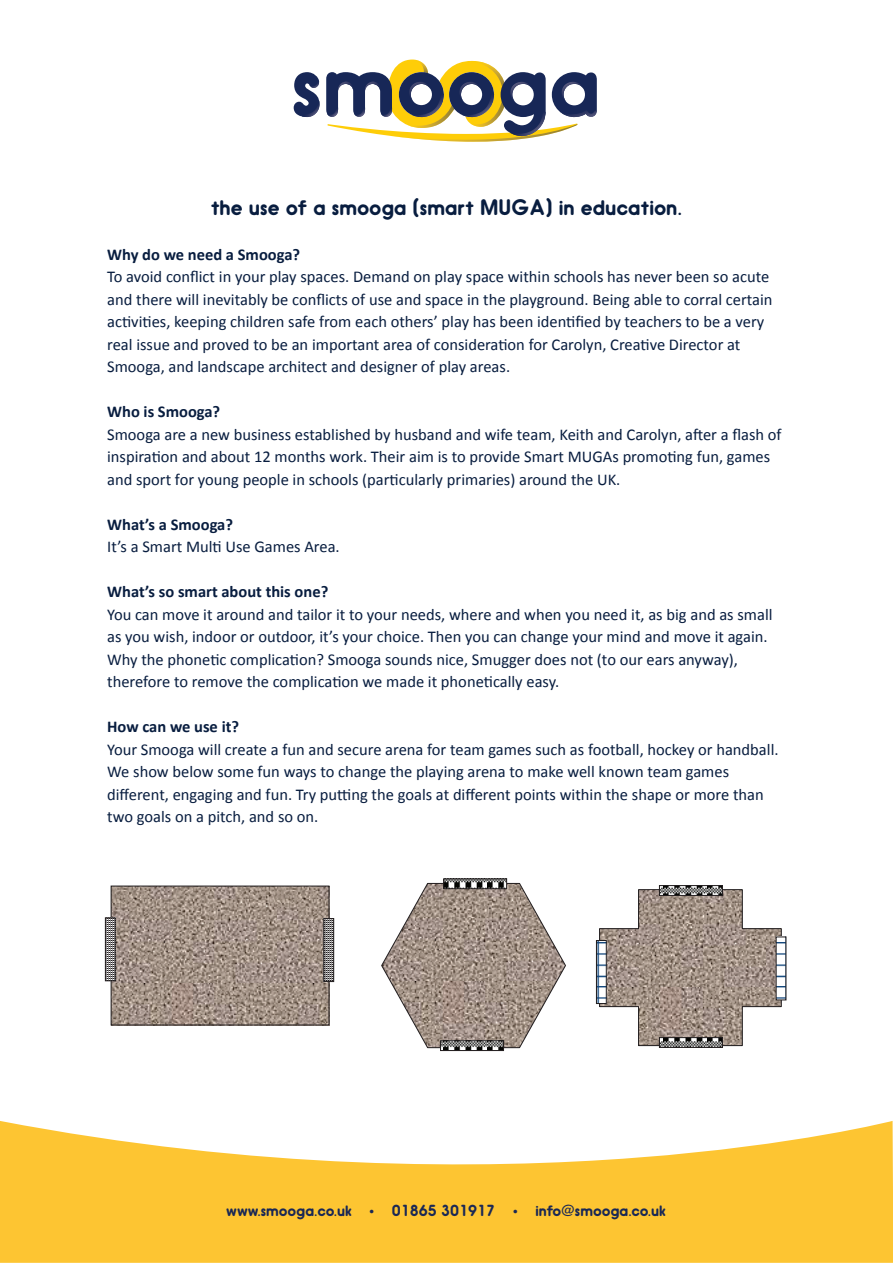
<style>
.page{position:relative;width:893px;height:1263px;background:#fff}
.page>*{position:absolute;margin:0;border:0;box-sizing:border-box;transform-origin:0 0}
.t1{font:21px "Hiruko";color:#081d3f}
.t2{font:16.5px/22.5px "Calibri";color:#081d3f}
.t3{font:700 16.5px "Calibri";color:#081d3f}
.t4{font:15px "Hiruko";color:#1a2855}
</style>
<div class="page">
<svg style="left:0;top:1121px;width:893px;height:142px;fill:#fdc532"></svg>
<svg style="left:294px;top:60px;width:303px;height:82px"></svg>
<svg style="left:381px;top:882px;width:185px;height:167px"></svg>
<svg style="left:599px;top:889px;width:183px;height:157px"></svg>
<svg style="left:443px;top:878px;width:64px;height:11px"></svg>
<svg style="left:440px;top:1040px;width:64px;height:11px"></svg>
<svg style="left:659px;top:885px;width:64px;height:11px"></svg>
<svg style="left:659px;top:1037px;width:64px;height:11px"></svg>
<svg style="left:596px;top:940px;width:11px;height:64px"></svg>
<svg style="left:776px;top:936px;width:10px;height:64px"></svg>
<svg style="left:111px;top:885px;width:218px;height:140px;background:#9e8e84"></svg>
<svg style="left:105px;top:917px;width:11px;height:64px"></svg>
<svg style="left:323px;top:918px;width:11px;height:64px"></svg>
<p class="t1" style="left:211px;top:194px;width:473px">the use of a smooga (smart MUGA) in education.</p>
<p class="t3" style="left:107px;top:244px;width:194px">Why do we need a Smooga?</p>
<p class="t2" style="left:107px;top:265px;width:667px">To avoid conflict in your play spaces. Demand on play space within schools has never been so acute and there will inevitably be conflicts of use and space in the playground. Being able to corral certain activities, keeping children safe from each others’ play has been identified by teachers to be a very real issue and proved to be an important area of consideration for Carolyn, Creative Director at Smooga, and landscape architect and designer of play areas.</p>
<p class="t3" style="left:107px;top:401px;width:115px">Who is Smooga?</p>
<p class="t2" style="left:107px;top:423px;width:676px">Smooga are a new business established by husband and wife team, Keith and Carolyn, after a flash of inspiration and about 12 months work. Their aim is to provide Smart MUGAs promoting fun, games and sport for young people in schools (particularly primaries) around the UK.</p>
<p class="t3" style="left:107px;top:514px;width:127px">What’s a Smooga?</p>
<p class="t2" style="left:107px;top:536px;width:234px">It’s a Smart Multi Use Games Area.</p>
<p class="t3" style="left:107px;top:581px;width:223px">What’s so smart about this one?</p>
<p class="t2" style="left:107px;top:603px;width:667px">You can move it around and tailor it to your needs, where and when you need it, as big and as small as you wish, indoor or outdoor, it’s your choice. Then you can change your mind and move it again.<br>Why the phonetic complication? Smooga sounds nice, Smugger does not (to our ears anyway), therefore to remove the complication we made it phonetically easy.</p>
<p class="t3" style="left:107px;top:716px;width:133px">How can we use it?</p>
<p class="t2" style="left:107px;top:738px;width:673px">Your Smooga will create a fun and secure arena for team games such as football, hockey or handball.<br>We show below some fun ways to change the playing arena to make well known team games different, engaging and fun. Try putting the goals at different points within the shape or more than two goals on a pitch, and so on.</p>
<p class="t4" style="left:226px;top:1201px;width:441px">www.smooga.co.uk • 01865 301917 • info@smooga.co.uk</p>
</div>
